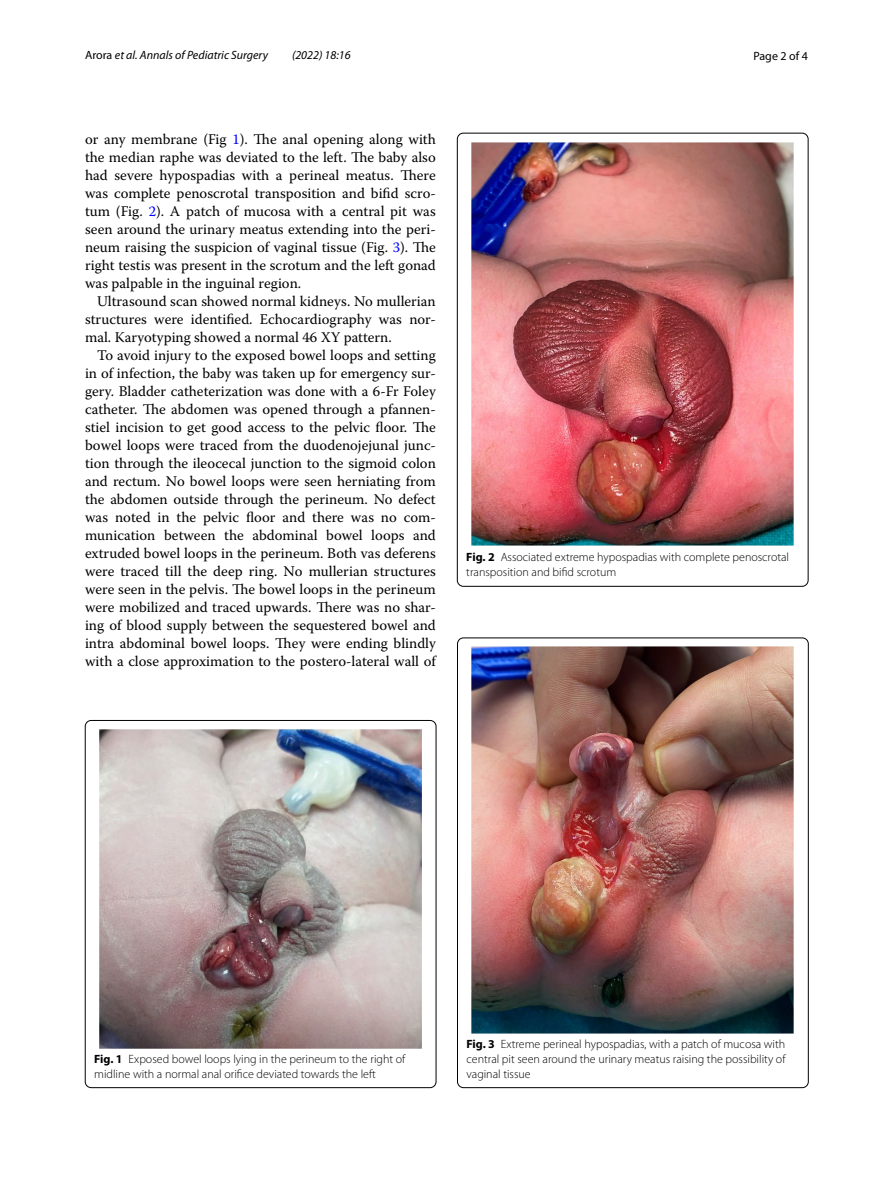
<style>
.page{position:relative;width:893px;height:1187px;background:#fff}
.page>*{position:absolute;margin:0;border:0;box-sizing:border-box;transform-origin:0 0}
.t1{font:14.7px/18px "Warnock Pro";color:#000;text-align:justify}
.t2{font:300 12px/15px "Myriad Pro";color:#000}
.t3{font:italic 12px "Myriad Pro";color:#000}
.t4{font:12px "Myriad Pro";color:#000}
.s1{font-style:normal}
.s2{color:#00f}
.s3{font-weight:700}
</style>
<div class="page">
<img style="left:100px;top:729px;width:322px;height:318px">
<div style="left:85px;top:720px;width:351px;height:367px;border:1px solid #000;border-radius:6px"></div>
<img style="left:472px;top:142px;width:322px;height:403px">
<img style="left:472px;top:647px;width:322px;height:385px">
<p class="t3" style="left:85px;top:48px;width:184px"><span class="s1">Arora</span> et al. Annals of Pediatric Surgery</p>
<p class="t3" style="left:292px;top:48px;width:60px">(2022) 18:16</p>
<p class="t4" style="left:753px;top:48px;width:56px">Page 2 of 4</p>
<p class="t1" style="left:85px;top:130px;width:352px">or any membrane (Fig <span class="s2">1</span>). The anal opening along with the median raphe was deviated to the left. The baby also had severe hypospadias with a perineal meatus. There was complete penoscrotal transposition and bifid scro&shy;tum (Fig. <span class="s2">2</span>). A patch of mucosa with a central pit was seen around the urinary meatus extending into the peri&shy;neum raising the suspicion of vaginal tissue (Fig. <span class="s2">3</span>). The right testis was present in the scrotum and the left gonad was palpable in the inguinal region.</p>
<p class="t1" style="left:85px;top:292px;width:352px;text-indent:12px">Ultrasound scan showed normal kidneys. No mullerian structures were identified. Echocardiography was nor&shy;mal. Karyotyping showed a normal 46 XY pattern.</p>
<p class="t1" style="left:85px;top:346px;width:352px;text-indent:12px">To avoid injury to the exposed bowel loops and setting in of infection, the baby was taken up for emergency sur&shy;gery. Bladder catheterization was done with a 6-Fr Foley catheter. The abdomen was opened through a pfannen&shy;stiel incision to get good access to the pelvic floor. The bowel loops were traced from the duodenojejunal junc&shy;tion through the ileocecal junction to the sigmoid colon and rectum. No bowel loops were seen herniating from the abdomen outside through the perineum. No defect was noted in the pelvic floor and there was no com&shy;munication between the abdominal bowel loops and extruded bowel loops in the perineum. Both vas deferens were traced till the deep ring. No mullerian structures were seen in the pelvis. The bowel loops in the perineum were mobilized and traced upwards. There was no shar&shy;ing of blood supply between the sequestered bowel and intra abdominal bowel loops. They were ending blindly with a close approximation to the postero-lateral wall of</p>
<p class="t2" style="left:466px;top:549px;width:324px"><span class="s3">Fig. 2</span> Associated extreme hypospadias with complete penoscrotal transposition and bifid scrotum</p>
<p class="t2" style="left:94px;top:1051px;width:313px"><span class="s3">Fig. 1</span> Exposed bowel loops lying in the perineum to the right of midline with a normal anal orifice deviated towards the left</p>
<p class="t2" style="left:466px;top:1036px;width:320px;text-align:justify"><span class="s3">Fig. 3</span> Extreme perineal hypospadias, with a patch of mucosa with central pit seen around the urinary meatus raising the possibility of vaginal tissue</p>
</div>
